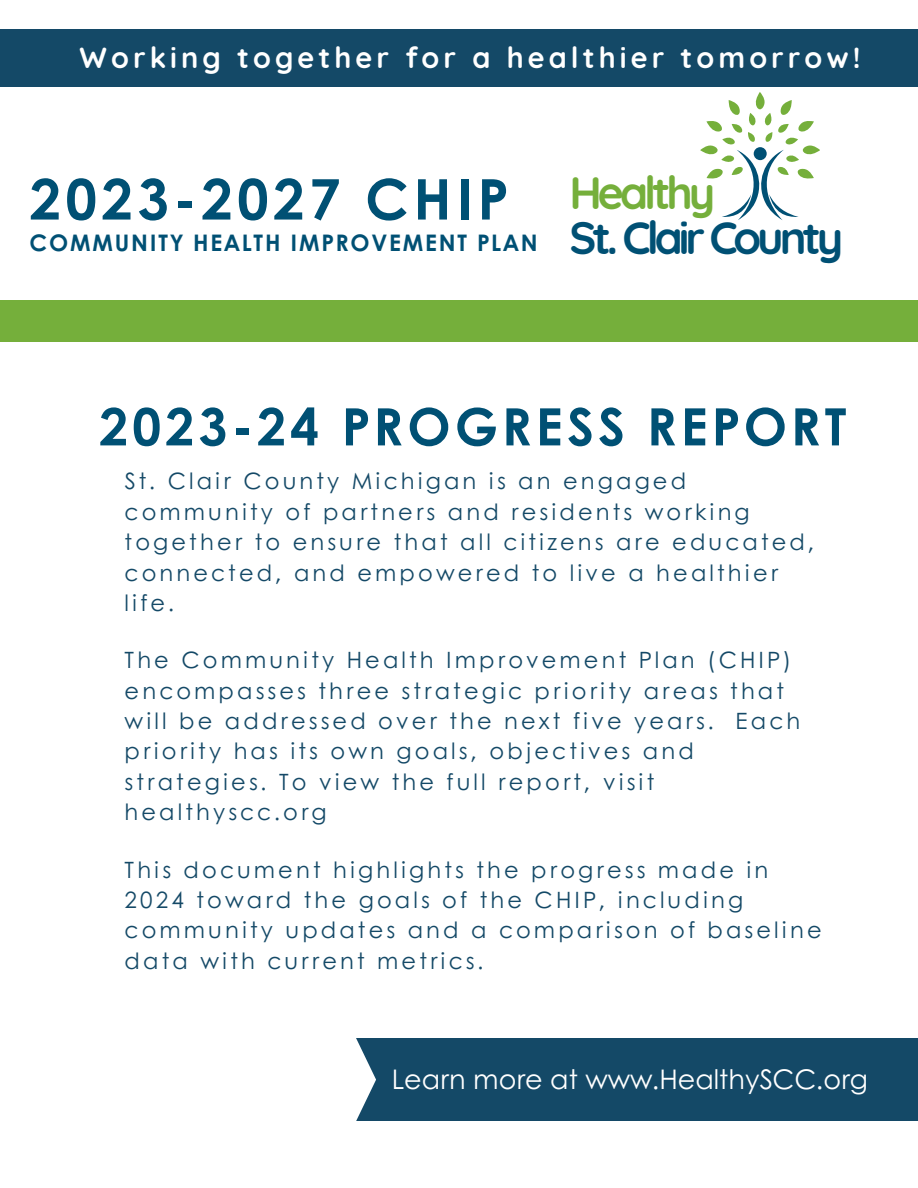
<style>
.page{position:relative;width:918px;height:1188px;background:#fff}
.page>*{position:absolute;margin:0;border:0;box-sizing:border-box;transform-origin:0 0}
.t1{font:700 56.1px "Century Gothic";letter-spacing:.08em;color:#005074}
.t2{font:700 51.6px "Century Gothic";letter-spacing:.08em;color:#005074}
.t3{font:700 45.15px "Quicksand";letter-spacing:-.09em;color:#005074}
.t4{font:700 45.15px "Quicksand";letter-spacing:-.09em;color:#75af3b}
.t5{font:700 29.1px "Quicksand";letter-spacing:.14em;color:#fff}
.t6{font:27px "Century Gothic";color:#fff}
.t7{font:700 22.8px "Century Gothic";letter-spacing:.08em;color:#005074}
.t8{font:22.5px/30.3px "Century Gothic";letter-spacing:.14em;color:#144967}
</style>
<div class="page">
<svg style="left:700px;top:92px;width:120px;height:128px"></svg>
<div style="left:0;top:29px;width:918px;height:57px;background:#144967"></div>
<div style="left:356px;top:300px;width:562px;height:41px;background:#75af3b"></div>
<div style="left:356px;top:1039px;width:562px;height:82px;background:#144967"></div>
<div style="left:0;top:300px;width:454px;height:41px;background:#75af3b"></div>
<p class="t5" style="left:80px;top:39px;width:783px">Working together for a healthier tomorrow!</p>
<p class="t1" style="left:30px;top:157px;width:480px">2023-2027 CHIP</p>
<h1 class="t7" style="left:30px;top:225px;width:510px">COMMUNITY HEALTH IMPROVEMENT PLAN</h1>
<p class="t4" style="left:570px;top:164px;width:147px">Healthy</p>
<h3 class="t3" style="left:570px;top:209px;width:275px">St. Clair County</h3>
<p class="t2" style="left:99px;top:388px;width:749px">2023-24 PROGRESS REPORT</p>
<h2 class="t8" style="left:125px;top:465px;width:691px">St. Clair County Michigan is an engaged community of partners and residents working together to ensure that all citizens are educated, connected, and empowered to live a healthier life.</h2>
<h2 class="t8" style="left:125px;top:644px;width:677px">The Community Health Improvement Plan (CHIP) encompasses three strategic priority areas that will be addressed over the next five years. Each priority has its own goals, objectives and strategies. To view the full report, visit healthyscc.org</h2>
<h1 class="t8" style="left:125px;top:853px;width:699px">This document highlights the progress made in 2024 toward the goals of the CHIP, including community updates and a comparison of baseline data with current metrics.</h1>
<h5 class="t6" style="left:392px;top:1059px;width:478px">Learn more at www.HealthySCC.org</h5>
</div>
